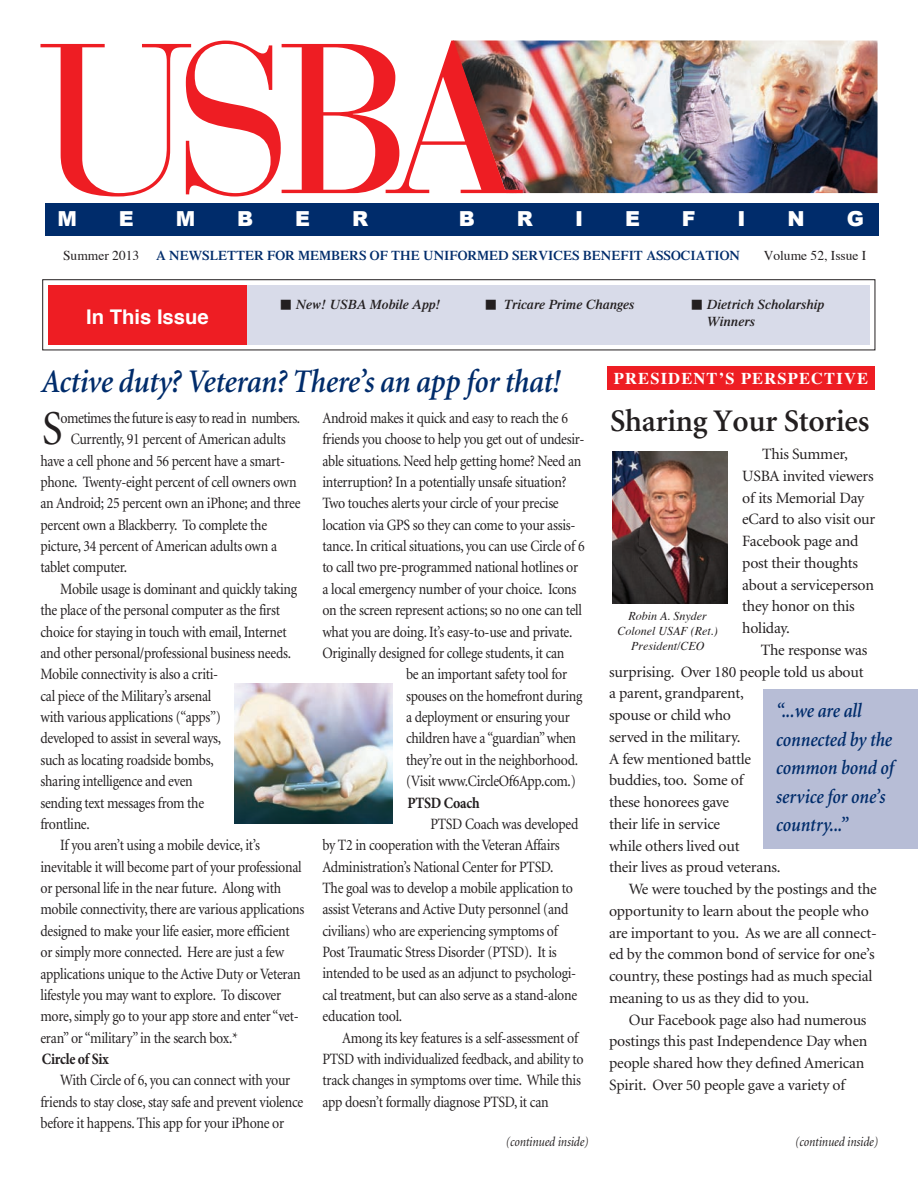
<style>
.page{position:relative;width:918px;height:1188px;background:#fff}
.page>*{position:absolute;margin:0;border:0;box-sizing:border-box;transform-origin:0 0}
.t1{font:48.6px "Minion";color:#231f20;scale:.88 1}
.t2{font:italic 600 33px "Minion";letter-spacing:-.01em;color:#002c6b;scale:.9 1}
.t3{font:600 31.5px "Minion";letter-spacing:-.01em;color:#231f20}
.t4{font:900 20.7px "Arial";color:#fff}
.t5{font:italic 600 20.25px/28.5px "Minion";letter-spacing:-.005em;color:#002c6b;scale:.88 1}
.t6{font:700 20.25px "Helvetica";color:#fff}
.t7{font:700 16.5px "Times";letter-spacing:.07em;color:#fff}
.t8{font:15.75px/21.3px "Minion";letter-spacing:-.02em;color:#231f20;scale:.88 1}
.t9{font:15.75px/21.8px "Minion";letter-spacing:-.02em;color:#231f20}
.t10{font:15.75px "Minion";letter-spacing:-.04em;color:#231f20;scale:.88 1}
.t11{font:700 15.75px "Minion Pro";letter-spacing:-.02em;color:#231f20;scale:.88 1}
.t12{font:italic 600 13.5px/16.5px "Times";color:#231f20}
.t13{font:600 13.5px "Times";color:#002c6b}
.t14{font:italic 13.5px "Minion";letter-spacing:-.005em;color:#231f20;scale:.88 1}
.t15{font:13.5px "Times";color:#231f20}
.t16{font:italic 12px/15px "Times";color:#231f20;text-align:center}
</style>
<div class="page">
<div style="left:607px;top:366px;width:268px;height:24px;background:#ee1d23"></div>
<img style="left:612px;top:452px;width:115px;height:151px">
<div style="left:763px;top:689px;width:155px;height:160px;background:#b7bdd6"></div>
<div style="left:46px;top:203px;width:833px;height:33px;background:#002c6b"></div>
<div style="left:247px;top:285px;width:623px;height:59px;background:#d8dbe9"></div>
<div style="left:42px;top:279px;width:833px;height:71px;border:1px solid #231f20"></div>
<div style="left:48px;top:285px;width:199px;height:59px;background:#ee1d23"></div>
<img style="left:234px;top:683px;width:159px;height:141px">
<img style="left:453px;top:40px;width:425px;height:153px">
<svg style="left:40px;top:41px;width:483px;height:156px"></svg>
<h3 class="t4" style="left:57px;top:204px;width:21px">M</h3>
<h3 class="t4" style="left:119px;top:204px;width:16px">E</h3>
<h3 class="t4" style="left:176px;top:204px;width:21px">M</h3>
<h3 class="t4" style="left:237px;top:204px;width:18px">B</h3>
<h3 class="t4" style="left:295px;top:204px;width:16px">E</h3>
<h3 class="t4" style="left:352px;top:204px;width:18px">R</h3>
<h3 class="t4" style="left:459px;top:204px;width:15px">B</h3>
<h3 class="t4" style="left:517px;top:204px;width:18px">R</h3>
<h3 class="t4" style="left:575px;top:204px;width:10px">I</h3>
<h3 class="t4" style="left:625px;top:204px;width:16px">E</h3>
<h3 class="t4" style="left:682px;top:204px;width:15px">F</h3>
<h3 class="t4" style="left:738px;top:204px;width:10px">I</h3>
<h3 class="t4" style="left:788px;top:204px;width:19px">N</h3>
<h3 class="t4" style="left:847px;top:204px;width:19px">G</h3>
<p class="t15" style="left:63px;top:247px;width:78px">Summer 2013</p>
<p class="t13" style="left:156px;top:247px;width:585px">A NEWSLETTER FOR MEMBERS OF THE UNIFORMED SERVICES BENEFIT ASSOCIATION</p>
<p class="t15" style="left:764px;top:247px;width:104px">Volume 52, Issue I</p>
<p class="t6" style="left:86px;top:299px;width:124px">In This Issue</p>
<p class="t12" style="left:281px;top:296px;width:162px">■ New! USBA Mobile App!</p>
<p class="t12" style="left:486px;top:296px;width:150px">■ Tricare Prime Changes</p>
<p class="t12" style="left:707px;top:296px;width:119px;text-indent:-15px">■ Dietrich Scholarship<br>Winners</p>
<h2 class="t2" style="left:40px;top:364px;width:578px">Active duty? Veteran? There’s an app for that!</h2>
<h1 class="t1" style="left:42px;top:405px;width:25px">S</h1>
<p class="t10" style="left:61px;top:410px;width:274px">ometimes the future is easy to read in numbers.</p>
<p class="t8" style="left:71px;top:429px;width:246px">Currently, 91 percent of American adults</p>
<p class="t8" style="left:40px;top:450px;width:280px">have a cell phone and 56 percent have a smart-</p>
<p class="t8" style="left:40px;top:472px;width:293px">phone. Twenty-eight percent of cell owners own</p>
<p class="t8" style="left:40px;top:493px;width:297px">an Android; 25 percent own an iPhone; and three</p>
<p class="t8" style="left:40px;top:515px;width:259px">percent own a Blackberry. To complete the</p>
<p class="t8" style="left:40px;top:536px;width:271px">picture, 34 percent of American adults own a</p>
<p class="t8" style="left:40px;top:557px;width:100px">tablet computer.</p>
<p class="t8" style="left:60px;top:579px;width:271px">Mobile usage is dominant and quickly taking</p>
<p class="t8" style="left:40px;top:600px;width:274px">the place of the personal computer as the first</p>
<p class="t8" style="left:40px;top:621px;width:281px">choice for staying in touch with email, Internet</p>
<p class="t8" style="left:40px;top:643px;width:286px">and other personal/professional business needs.</p>
<p class="t8" style="left:40px;top:664px;width:204px">Mobile connectivity is also a criti-</p>
<p class="t8" style="left:40px;top:686px;width:196px">cal piece of the Military’s arsenal</p>
<p class="t8" style="left:40px;top:707px;width:207px">with various applications (“apps”)</p>
<p class="t8" style="left:40px;top:728px;width:207px">developed to assist in several ways,</p>
<p class="t8" style="left:40px;top:750px;width:198px">such as locating roadside bombs,</p>
<p class="t8" style="left:40px;top:771px;width:175px">sharing intelligence and even</p>
<p class="t8" style="left:40px;top:792px;width:188px">sending text messages from the</p>
<p class="t8" style="left:40px;top:814px;width:58px">frontline.</p>
<p class="t8" style="left:60px;top:835px;width:228px">If you aren’t using a mobile device, it’s</p>
<p class="t8" style="left:40px;top:857px;width:298px">inevitable it will become part of your professional</p>
<p class="t8" style="left:40px;top:878px;width:275px">or personal life in the near future. Along with</p>
<p class="t8" style="left:40px;top:899px;width:301px">mobile connectivity, there are various applications</p>
<p class="t8" style="left:40px;top:921px;width:285px">designed to make your life easier, more efficient</p>
<p class="t8" style="left:40px;top:942px;width:278px">or simply more connected. Here are just a few</p>
<p class="t8" style="left:40px;top:963px;width:297px">applications unique to the Active Duty or Veteran</p>
<p class="t8" style="left:40px;top:985px;width:275px">lifestyle you may want to explore. To discover</p>
<p class="t8" style="left:40px;top:1006px;width:295px">more, simply go to your app store and enter “vet-</p>
<p class="t8" style="left:40px;top:1028px;width:226px">eran” or “military” in the search box.*</p>
<p class="t11" style="left:42px;top:1048px;width:78px">Circle of Six</p>
<p class="t8" style="left:40px;top:1070px;width:300px;text-indent:20px">With Circle of 6, you can connect with your friends to stay close, stay safe and prevent violence before it happens. This app for your iPhone or</p>
<p class="t8" style="left:322px;top:408px;width:281px">Android makes it quick and easy to reach the 6</p>
<p class="t8" style="left:322px;top:429px;width:299px">friends you choose to help you get out of undesir-</p>
<p class="t8" style="left:322px;top:450px;width:296px">able situations. Need help getting home? Need an</p>
<p class="t8" style="left:322px;top:472px;width:279px">interruption? In a potentially unsafe situation?</p>
<p class="t8" style="left:322px;top:493px;width:270px">Two touches alerts your circle of your precise</p>
<p class="t8" style="left:322px;top:515px;width:289px">location via GPS so they can come to your assis-</p>
<p class="t8" style="left:322px;top:536px;width:300px">tance. In critical situations, you can use Circle of 6</p>
<p class="t8" style="left:322px;top:557px;width:292px">to call two pre-programmed national hotlines or</p>
<p class="t8" style="left:322px;top:579px;width:290px">a local emergency number of your choice. Icons</p>
<p class="t8" style="left:322px;top:600px;width:297px">on the screen represent actions; so no one can tell</p>
<p class="t8" style="left:322px;top:621px;width:286px">what you are doing. It’s easy-to-use and private.</p>
<p class="t8" style="left:322px;top:643px;width:277px">Originally designed for college students, it can</p>
<p class="t8" style="left:406px;top:664px;width:185px">be an important safety tool for</p>
<p class="t8" style="left:406px;top:686px;width:202px">spouses on the homefront during</p>
<p class="t8" style="left:406px;top:707px;width:188px">a deployment or ensuring your</p>
<p class="t8" style="left:406px;top:728px;width:195px">children have a “guardian” when</p>
<p class="t8" style="left:406px;top:750px;width:197px">they’re out in the neighborhood.</p>
<p class="t8" style="left:406px;top:771px;width:194px">(Visit www.CircleOf6App.com.)</p>
<p class="t11" style="left:408px;top:791px;width:84px">PTSD Coach</p>
<p class="t8" style="left:322px;top:814px;width:292px;text-indent:108px">PTSD Coach was developed by T2 in cooperation with the Veteran Affairs Administration’s National Center for PTSD.<br>The goal was to develop a mobile application to assist Veterans and Active Duty personnel (and civilians) who are experiencing symptoms of Post Traumatic Stress Disorder (PTSD). It is intended to be used as an adjunct to psychologi&shy;cal treatment, but can also serve as a stand-alone education tool.</p>
<p class="t8" style="left:322px;top:1027px;width:298px;text-indent:20px">Among its key features is a self-assessment of PTSD with individualized feedback, and ability to track changes in symptoms over time. While this app doesn’t formally diagnose PTSD, it can</p>
<p class="t7" style="left:614px;top:368px;width:256px">PRESIDENT’S PERSPECTIVE</p>
<h3 class="t3" style="left:610px;top:405px;width:261px">Sharing Your Stories</h3>
<p class="t9" style="left:742px;top:444px;width:135px;text-indent:20px">This Summer,<br>USBA invited viewers of its Memorial Day eCard to also visit our<br>Facebook page and post their thoughts about a serviceperson they honor on this holiday.</p>
<p class="t9" style="left:609px;top:639px;width:260px;text-indent:152px">The response was surprising. Over 180 people told us about a parent, grandparent,<br>spouse or child who<br>served in the military.<br>A few mentioned battle<br>buddies, too. Some of<br>these honorees gave<br>their life in service<br>while others lived out<br>their lives as proud veterans.</p>
<p class="t9" style="left:609px;top:879px;width:269px;text-indent:20px">We were touched by the postings and the opportunity to learn about the people who are important to you. As we are all connect&shy;ed by the common bond of service for one’s country, these postings had as much special meaning to us as they did to you.</p>
<p class="t9" style="left:609px;top:1009px;width:260px;text-indent:20px">Our Facebook page also had numerous postings this past Independence Day when people shared how they defined American Spirit. Over 50 people gave a variety of</p>
<p class="t16" style="left:618px;top:608px;width:102px">Robin A. Snyder<br>Colonel USAF (Ret.)<br>President/CEO</p>
<p class="t5" style="left:775px;top:697px;width:136px">“...we are all connected by the common bond of service for one’s country...”</p>
<p class="t14" style="left:505px;top:1135px;width:96px">(continued inside)</p>
<p class="t14" style="left:795px;top:1135px;width:96px">(continued inside)</p>
</div>
